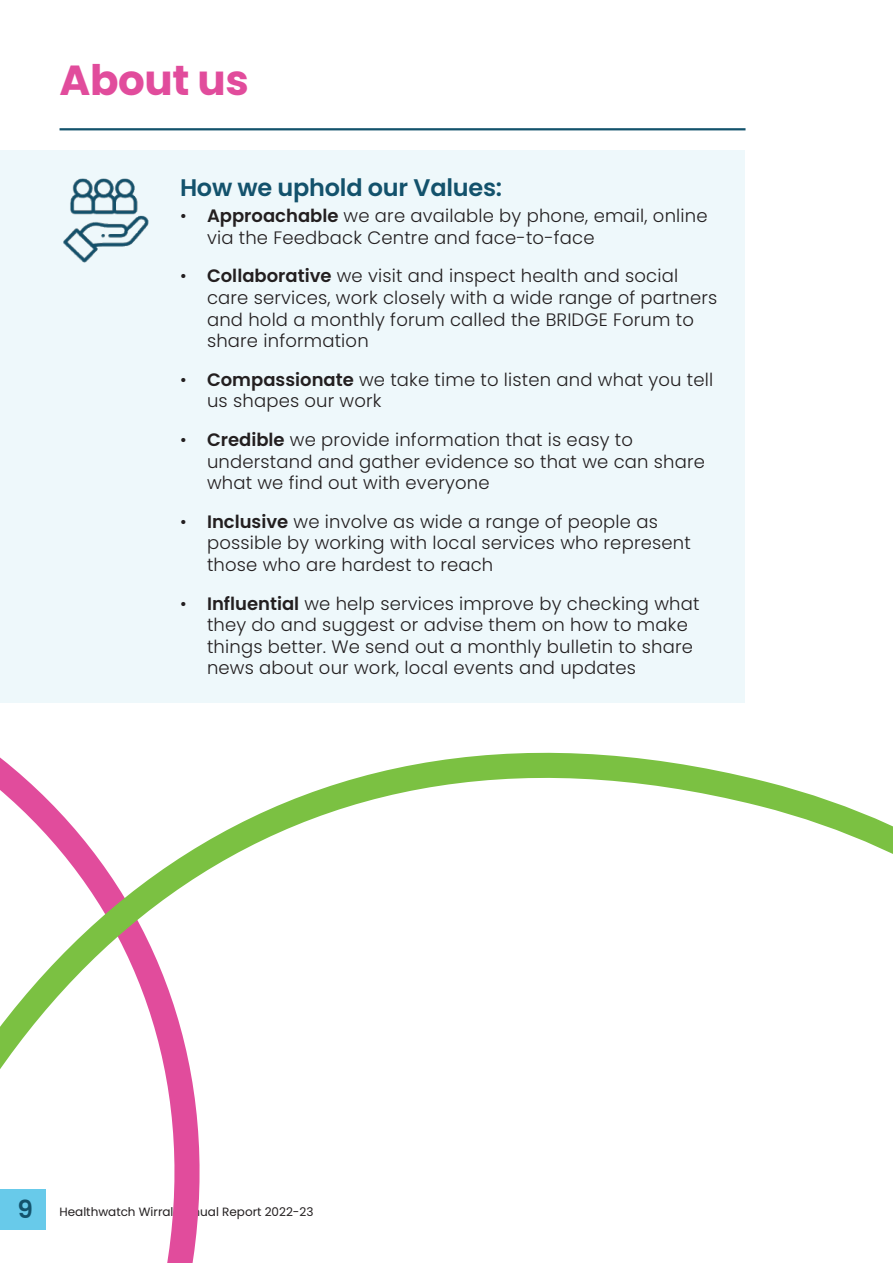
<style>
.page{position:relative;width:893px;height:1263px;background:#fff}
.page>*{position:absolute;margin:0;border:0;box-sizing:border-box;transform-origin:0 0}
.t1{font:700 42px "Poppins";letter-spacing:-.01em;color:#e14c9c}
.t2{font:600 24px "Poppins";letter-spacing:-.01em;color:#13526c}
.t3{font:300 18px/21.6px "Poppins";letter-spacing:.01em;color:#231f20}
.t4{font:12px "Poppins";color:#231f20}
.s1{font-weight:600}
.s2{font-weight:600;font-size:24.9px;color:#13526c}
</style>
<div class="page">
<svg style="left:0;top:752px;width:893px;height:511px"></svg>
<hr style="left:60px;top:128px;width:685px;height:2px;background:#13526c">
<div style="left:0;top:151px;width:745px;height:552px;background:#eef8fb"></div>
<img style="left:64px;top:178px;width:84px;height:85px">
<h1 class="t1" style="left:60px;top:56px;width:191px">About us</h1>
<h2 class="t2" style="left:180px;top:174px;width:324px">How we uphold our Values:</h2>
<p class="t3" style="left:207px;top:205px;width:502px;text-indent:-27px">• <span class="s1">Approachable</span> we are available by phone, email, online via the Feedback Centre and face-to-face</p>
<p class="t3" style="left:207px;top:265px;width:512px;text-indent:-27px">• <span class="s1">Collaborative</span> we visit and inspect health and social care services, work closely with a wide range of partners and hold a monthly forum called the BRIDGE Forum to share information</p>
<p class="t3" style="left:207px;top:369px;width:508px;text-indent:-27px">• <span class="s1">Compassionate</span> we take time to listen and what you tell us shapes our work</p>
<p class="t3" style="left:207px;top:429px;width:500px;text-indent:-27px">• <span class="s1">Credible</span> we provide information that is easy to understand and gather evidence so that we can share what we find out with everyone</p>
<p class="t3" style="left:207px;top:511px;width:485px;text-indent:-27px">• <span class="s1">Inclusive</span> we involve as wide a range of people as possible by working with local services who represent those who are hardest to reach</p>
<p class="t3" style="left:207px;top:593px;width:494px;text-indent:-27px">• <span class="s1">Influential</span> we help services improve by checking what they do and suggest or advise them on how to make things better. We send out a monthly bulletin to share news about our work, local events and updates</p>
<p class="t4" style="left:18px;top:1205px;width:297px"><span class="s2">9</span> Healthwatch Wirral Annual Report 2022-23</p>
</div>
